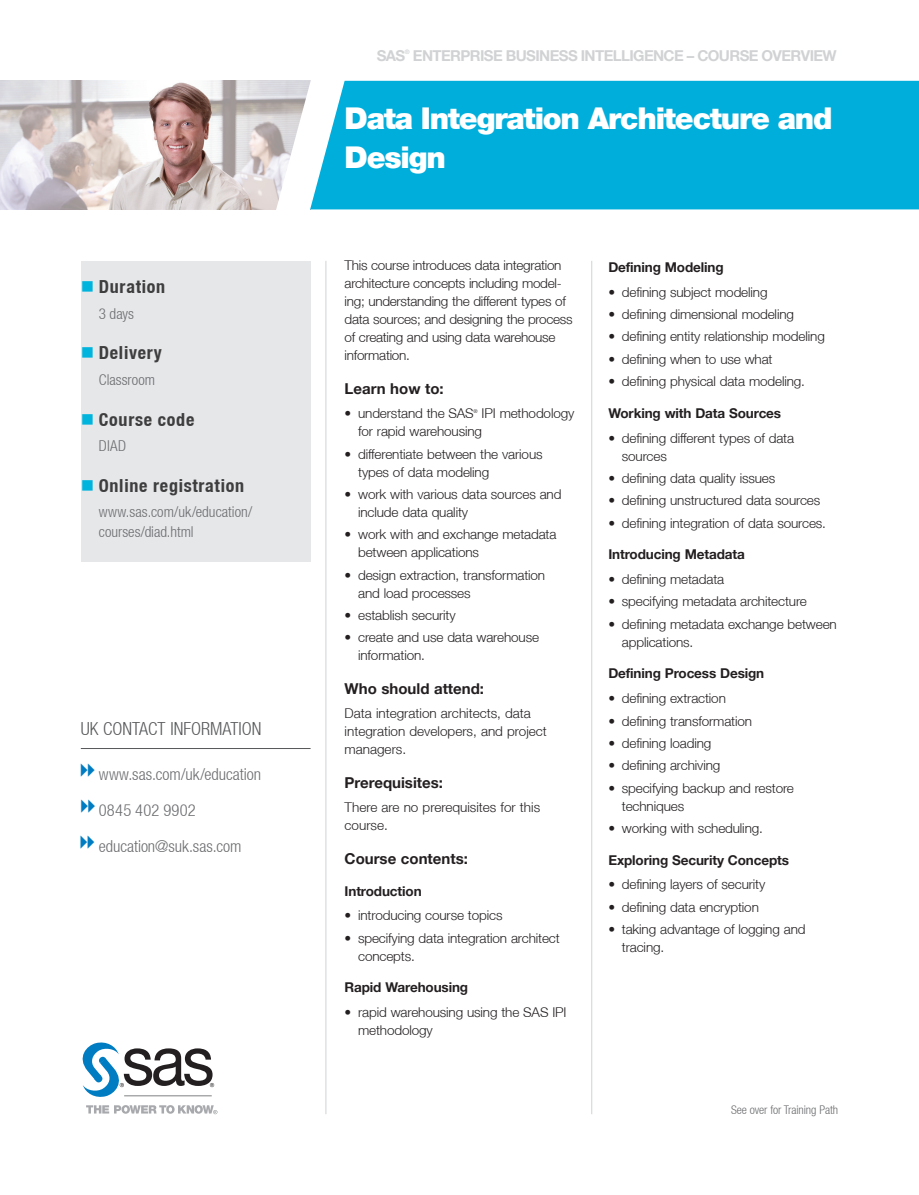
<style>
.page{position:relative;width:919px;height:1195px;background:#fff}
.page>*{position:absolute;margin:0;border:0;box-sizing:border-box;transform-origin:0 0}
.t1{font:900 30px/39px "Helvetica Neue";letter-spacing:-.04em;color:#fff}
.t2{font:700 condensed 18px "Helvetica Neue";letter-spacing:.04em;color:#3e3e3f}
.t3{font:300 condensed 18px "Helvetica Neue";color:#57585a}
.t4{font:300 condensed 16.5px/36px "Helvetica Neue";color:#6c6d70}
.t5{font:300 condensed 15px/19.5px "Helvetica Neue";color:#6c6d70}
.t6{font:700 15px "Helvetica Neue";color:#231f20}
.t7{font:700 15px "Helvetica Neue";letter-spacing:-.04em;color:#d1d2d4}
.t8{font:300 13.5px/18px "Helvetica Neue";letter-spacing:-.01em;color:#231f20}
.t9{font:700 13.5px "Helvetica Neue";letter-spacing:-.01em;color:#231f20}
.t10{font:300 condensed 12px "Helvetica Neue";letter-spacing:-.01em;color:#6c6d70}
.t11{font:700 6.15px "Helvetica Neue";color:#d1d2d4}
.t12{font:300 5.25px "Helvetica Neue";color:#231f20}
.s1{color:#00b4de}
</style>
<div class="page">
<img style="left:0;top:81px;width:276px;height:128px">
<svg style="left:86px;top:1105px;width:131px;height:9px"></svg>
<svg style="left:82px;top:1042px;width:132px;height:55px"></svg>
<hr style="left:124px;top:1095px;width:88px;height:1px;background:#808285">
<div style="left:81px;top:261px;width:229px;height:300px;background:#e6e7e9"></div>
<hr style="left:81px;top:748px;width:229px;height:1px;background:#57585a">
<hr style="left:325px;top:261px;width:1px;height:853px;background:#d1d2d4">
<hr style="left:591px;top:261px;width:1px;height:853px;background:#d1d2d4">
<div style="left:345px;top:81px;width:573px;height:128px;background:#00aedc"></div>
<svg style="left:276px;top:80px;width:69px;height:130px"></svg>
<h2 class="t2" style="left:81px;top:276px;width:86px"><span class="s1">■</span> Duration</h2>
<p class="t5" style="left:99px;top:303px;width:37px">3 days</p>
<h2 class="t2" style="left:81px;top:342px;width:82px"><span class="s1">■</span> Delivery</h2>
<p class="t5" style="left:99px;top:370px;width:58px">Classroom</p>
<h2 class="t2" style="left:81px;top:408px;width:115px"><span class="s1">■</span> Course code</h2>
<p class="t5" style="left:99px;top:436px;width:29px">DIAD</p>
<h2 class="t2" style="left:81px;top:475px;width:165px"><span class="s1">■</span> Online registration</h2>
<p class="t5" style="left:99px;top:502px;width:155px">www.sas.com/uk/education/ courses/diad.html</p>
<h2 class="t3" style="left:81px;top:719px;width:182px">UK CONTACT INFORMATION</h2>
<p class="t4" style="left:99px;top:756px;width:164px">www.sas.com/uk/education<br>0845 402 9902 education@suk.sas.com</p>
<p class="t7" style="left:376px;top:46px;width:30px">SAS</p>
<p class="t11" style="left:404px;top:48px;width:6px">®</p>
<p class="t7" style="left:413px;top:46px;width:425px">ENTERPRISE BUSINESS INTELLIGENCE – COURSE OVERVIEW</p>
<h1 class="t1" style="left:344px;top:99px;width:489px">Data Integration Architecture and<br>Design</h1>
<p class="t8" style="left:344px;top:256px;width:229px">This course introduces data integration architecture concepts including model&shy;ing; understanding the different types of data sources; and designing the process of creating and using data warehouse information.</p>
<p class="t6" style="left:344px;top:379px;width:101px">Learn how to:</p>
<p class="t8" style="left:344px;top:404px;width:131px">• understand the SAS</p>
<p class="t12" style="left:473px;top:407px;width:6px">®</p>
<p class="t8" style="left:358px;top:404px;width:218px;text-indent:123px">IPI methodology for rapid warehousing</p>
<p class="t8" style="left:358px;top:445px;width:186px;text-indent:-14px">• differentiate between the various types of data modeling</p>
<p class="t8" style="left:358px;top:485px;width:205px;text-indent:-14px">• work with various data sources and include data quality</p>
<p class="t8" style="left:358px;top:525px;width:200px;text-indent:-14px">• work with and exchange metadata between applications</p>
<p class="t8" style="left:358px;top:566px;width:188px;text-indent:-14px">• design extraction, transformation and load processes</p>
<p class="t8" style="left:344px;top:606px;width:113px">• establish security</p>
<p class="t8" style="left:358px;top:628px;width:182px;text-indent:-14px">• create and use data warehouse information.</p>
<p class="t6" style="left:344px;top:679px;width:141px">Who should attend:</p>
<p class="t8" style="left:344px;top:704px;width:204px">Data integration architects, data integration developers, and project managers.</p>
<p class="t6" style="left:344px;top:773px;width:100px">Prerequisites:</p>
<p class="t8" style="left:344px;top:798px;width:197px">There are no prerequisites for this course.</p>
<p class="t6" style="left:344px;top:849px;width:125px">Course contents:</p>
<p class="t9" style="left:344px;top:882px;width:79px">Introduction</p>
<p class="t8" style="left:344px;top:906px;width:159px">• introducing course topics</p>
<p class="t8" style="left:358px;top:928px;width:203px;text-indent:-14px">• specifying data integration architect concepts.</p>
<p class="t9" style="left:344px;top:979px;width:125px">Rapid Warehousing</p>
<p class="t8" style="left:358px;top:1003px;width:210px;text-indent:-14px">• rapid warehousing using the SAS IPI methodology</p>
<p class="t9" style="left:608px;top:259px;width:117px">Defining Modeling</p>
<p class="t8" style="left:608px;top:283px;width:161px">• defining subject modeling</p>
<p class="t8" style="left:608px;top:305px;width:187px">• defining dimensional modeling</p>
<p class="t8" style="left:608px;top:327px;width:218px">• defining entity relationship modeling</p>
<p class="t8" style="left:608px;top:350px;width:166px">• defining when to use what</p>
<p class="t8" style="left:608px;top:372px;width:198px">• defining physical data modeling.</p>
<p class="t9" style="left:608px;top:405px;width:174px">Working with Data Sources</p>
<p class="t8" style="left:622px;top:428px;width:174px;text-indent:-14px">• defining different types of data sources</p>
<p class="t8" style="left:608px;top:469px;width:168px">• defining data quality issues</p>
<p class="t8" style="left:608px;top:491px;width:213px">• defining unstructured data sources</p>
<p class="t8" style="left:608px;top:513px;width:219px">• defining integration of data sources.</p>
<p class="t9" style="left:608px;top:546px;width:138px">Introducing Metadata</p>
<p class="t8" style="left:608px;top:570px;width:117px">• defining metadata</p>
<p class="t8" style="left:608px;top:592px;width:200px">• specifying metadata architecture</p>
<p class="t8" style="left:622px;top:615px;width:216px;text-indent:-14px">• defining metadata exchange between applications.</p>
<p class="t9" style="left:608px;top:665px;width:157px">Defining Process Design</p>
<p class="t8" style="left:608px;top:689px;width:119px">• defining extraction</p>
<p class="t8" style="left:608px;top:711px;width:145px">• defining transformation</p>
<p class="t8" style="left:608px;top:734px;width:104px">• defining loading</p>
<p class="t8" style="left:608px;top:756px;width:113px">• defining archiving</p>
<p class="t8" style="left:622px;top:778px;width:173px;text-indent:-14px">• specifying backup and restore techniques</p>
<p class="t8" style="left:608px;top:819px;width:156px">• working with scheduling.</p>
<p class="t9" style="left:608px;top:851px;width:182px">Exploring Security Concepts</p>
<p class="t8" style="left:608px;top:875px;width:158px">• defining layers of security</p>
<p class="t8" style="left:608px;top:897px;width:152px">• defining data encryption</p>
<p class="t8" style="left:622px;top:920px;width:185px;text-indent:-14px">• taking advantage of logging and tracing.</p>
<p class="t10" style="left:731px;top:1103px;width:109px">See over for Training Path</p>
</div>
